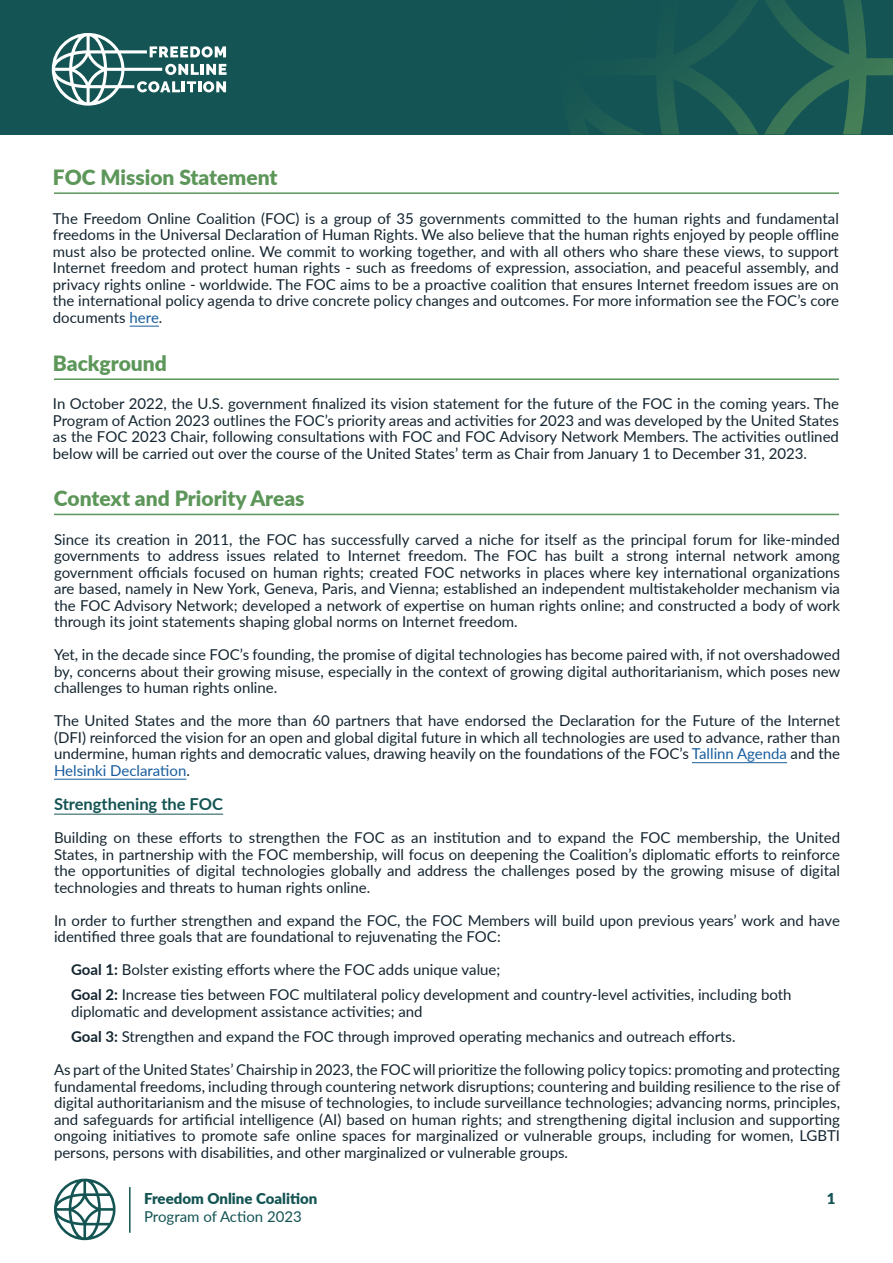
<style>
.page{position:relative;width:893px;height:1263px;background:#fff}
.page>*{position:absolute;margin:0;border:0;box-sizing:border-box;transform-origin:0 0}
.t1{font:900 21px "Lato";color:#5c9659}
.t2{font:700 16.5px "Lato";color:#145453}
.Paragraph_Style_1{font:15px/16.5px "Lato";color:#142530;text-align:justify}
.t3{font:900 15px "Lato";color:#145453}
.t4{font:15px "Lato";color:#145453}
.s1{color:#175d9e}
.s2{font-weight:700}
</style>
<div class="page">
<svg style="left:54px;top:1179px;width:61px;height:61px"></svg>
<hr style="left:129px;top:1187px;width:2px;height:46px;background:#145453">
<div style="left:0;top:0;width:893px;height:134px;background:#145454"></div>
<img style="left:764px;top:0;width:129px;height:134px">
<img style="left:587px;top:0;width:171px;height:134px">
<svg style="left:52px;top:33px;width:175px;height:73px"></svg>
<hr style="left:54px;top:192px;width:785px;height:2px;background:#5c9659">
<hr style="left:54px;top:514px;width:785px;height:1px;background:#5c9659">
<svg style="left:130px;top:326px;width:29px;height:1px"></svg>
<hr style="left:692px;top:762px;width:95px;height:1px;background:#175d9e">
<hr style="left:54px;top:779px;width:132px;height:1px;background:#175d9e">
<hr style="left:54px;top:814px;width:169px;height:1px;background:#145453">
<hr style="left:54px;top:378px;width:785px;height:2px;background:#5c9659">
<p class="t1" style="left:53px;top:161px;width:226px">FOC Mission Statement</p>
<p class="Paragraph_Style_1" style="left:53px;top:209px;width:787px">The Freedom Online Coalition (FOC) is a group of 35 governments committed to the human rights and fundamental freedoms in the Universal Declaration of Human Rights. We also believe that the human rights enjoyed by people offline must also be protected online. We commit to working together, and with all others who share these views, to support Internet freedom and protect human rights - such as freedoms of expression, association, and peaceful assembly, and privacy rights online - worldwide. The FOC aims to be a proactive coalition that ensures Internet freedom issues are on the international policy agenda to drive concrete policy changes and outcomes. For more information see the FOC’s core documents <span class="s1">here</span>.</p>
<p class="t1" style="left:53px;top:347px;width:115px">Background</p>
<p class="Paragraph_Style_1" style="left:53px;top:395px;width:787px">In October 2022, the U.S. government finalized its vision statement for the future of the FOC in the coming years. The Program of Action 2023 outlines the FOC’s priority areas and activities for 2023 and was developed by the United States as the FOC 2023 Chair, following consultations with FOC and FOC Advisory Network Members. The activities outlined below will be carried out over the course of the United States’ term as Chair from January 1 to December 31, 2023.</p>
<p class="t1" style="left:54px;top:483px;width:252px">Context and Priority Areas</p>
<p class="Paragraph_Style_1" style="left:54px;top:530px;width:787px">Since its creation in 2011, the FOC has successfully carved a niche for itself as the principal forum for like-minded governments to address issues related to Internet freedom. The FOC has built a strong internal network among government officials focused on human rights; created FOC networks in places where key international organizations are based, namely in New York, Geneva, Paris, and Vienna; established an independent multistakeholder mechanism via the FOC Advisory Network; developed a network of expertise on human rights online; and constructed a body of work through its joint statements shaping global norms on Internet freedom.</p>
<p class="Paragraph_Style_1" style="left:54px;top:646px;width:788px">Yet, in the decade since FOC’s founding, the promise of digital technologies has become paired with, if not overshadowed by, concerns about their growing misuse, especially in the context of growing digital authoritarianism, which poses new challenges to human rights online.</p>
<p class="Paragraph_Style_1" style="left:54px;top:712px;width:787px">The United States and the more than 60 partners that have endorsed the Declaration for the Future of the Internet (DFI) reinforced the vision for an open and global digital future in which all technologies are used to advance, rather than undermine, human rights and democratic values, drawing heavily on the foundations of the FOC’s <span class="s1">Tallinn Agenda</span> and the <span class="s1">Helsinki Declaration</span>.</p>
<p class="t2" style="left:54px;top:792px;width:171px">Strengthening the FOC</p>
<p class="Paragraph_Style_1" style="left:54px;top:829px;width:787px">Building on these efforts to strengthen the FOC as an institution and to expand the FOC membership, the United States, in partnership with the FOC membership, will focus on deepening the Coalition’s diplomatic efforts to reinforce the opportunities of digital technologies globally and address the challenges posed by the growing misuse of digital technologies and threats to human rights online.</p>
<p class="Paragraph_Style_1" style="left:54px;top:911px;width:787px">In order to further strengthen and expand the FOC, the FOC Members will build upon previous years’ work and have identified three goals that are foundational to rejuvenating the FOC:</p>
<p class="Paragraph_Style_1" style="left:71px;top:961px;width:431px"><span class="s2">Goal 1:</span> Bolster existing efforts where the FOC adds unique value;</p>
<p class="Paragraph_Style_1" style="left:71px;top:986px;width:722px"><span class="s2">Goal 2:</span> Increase ties between FOC multilateral policy development and country-level activities, including both diplomatic and development assistance activities; and</p>
<p class="Paragraph_Style_1" style="left:71px;top:1027px;width:666px"><span class="s2">Goal 3:</span> Strengthen and expand the FOC through improved operating mechanics and outreach efforts.</p>
<p class="Paragraph_Style_1" style="left:54px;top:1061px;width:788px">As part of the United States’ Chairship in 2023, the FOC will prioritize the following policy topics: promoting and protecting fundamental freedoms, including through countering network disruptions; countering and building resilience to the rise of digital authoritarianism and the misuse of technologies, to include surveillance technologies; advancing norms, principles, and safeguards for artificial intelligence (AI) based on human rights; and strengthening digital inclusion and supporting ongoing initiatives to promote safe online spaces for marginalized or vulnerable groups, including for women, LGBTI persons, persons with disabilities, and other marginalized or vulnerable groups.</p>
<p class="t3" style="left:144px;top:1187px;width:175px">Freedom Online Coalition</p>
<p class="t3" style="left:827px;top:1187px;width:10px">1</p>
<p class="t4" style="left:144px;top:1205px;width:159px">Program of Action 2023</p>
</div>
